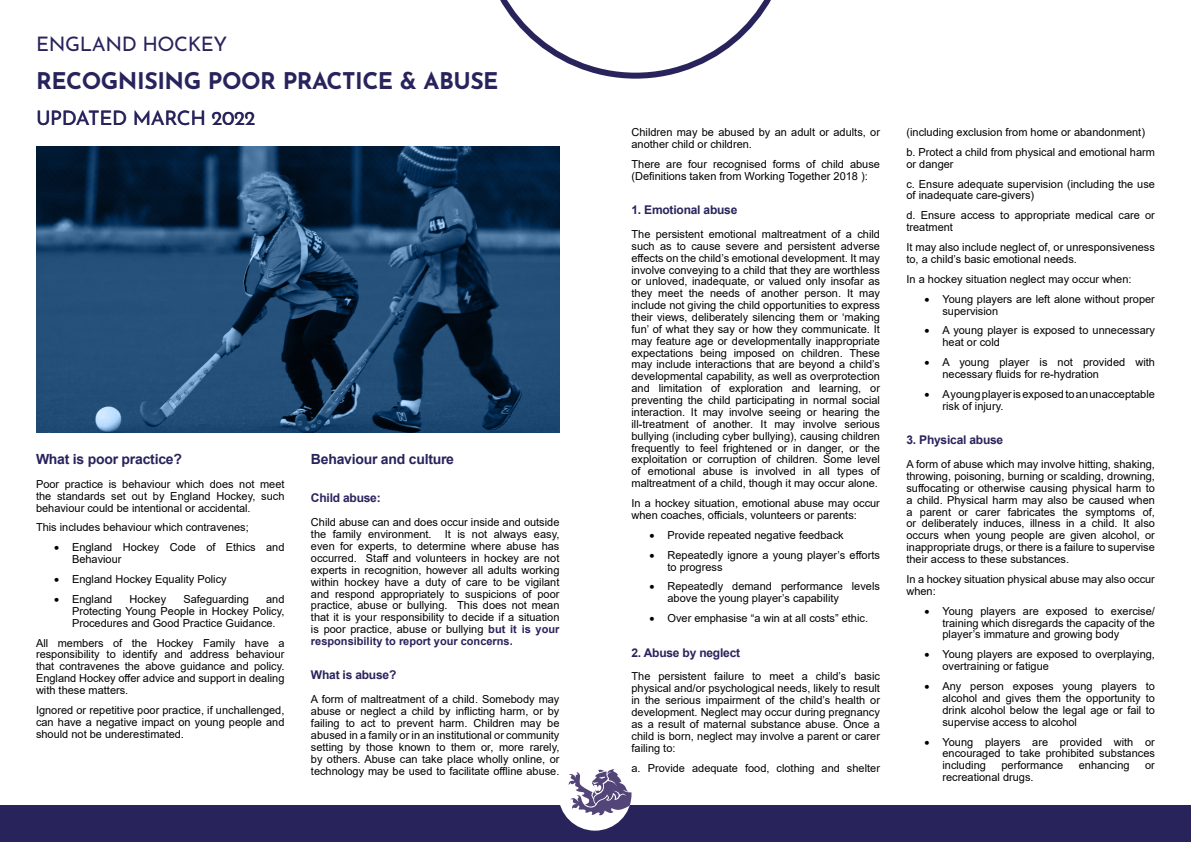
<style>
.page{position:relative;width:1191px;height:842px;background:#fff}
.page>*{position:absolute;margin:0;border:0;box-sizing:border-box;transform-origin:0 0}
.t1{font:700 23px "Josefin Sans";letter-spacing:-.02em;color:#29235c}
.t2{font:20px "Josefin Sans";letter-spacing:-.02em;color:#29235c}
.t3{font:700 14px "Arial";letter-spacing:-.015em;color:#29235c}
.t4{font:700 12px "Arial";letter-spacing:-.015em;color:#29235c}
.t5{font:11px/11.9px "Arial";color:#000}
.s1{font-weight:700;color:#29235c}
</style>
<div class="page">
<div style="left:0;top:806px;width:1191px;height:36px;background:#29235c"></div>
<div style="left:558px;top:758px;width:73px;height:73px;background:#fff;border-radius:50%"></div>
<svg style="left:568px;top:769px;width:63px;height:46px"></svg>
<svg style="left:500px;top:0;width:271px;height:79px"></svg>
<img style="left:36px;top:146px;width:523px;height:286px">
<h2 class="t2" style="left:36px;top:27px;width:193px">ENGLAND HOCKEY</h2>
<h1 class="t1" style="left:36px;top:61px;width:464px">RECOGNISING POOR PRACTICE &amp; ABUSE</h1>
<h2 class="t2" style="left:36px;top:101px;width:221px">UPDATED MARCH 2022</h2>
<p class="t3" style="left:36px;top:449px;width:147px">What is poor practice?</p>
<p class="t5" style="left:36px;top:478px;width:250px;text-align:justify">Poor practice is behaviour which does not meet the standards set out by England Hockey, such behaviour could be intentional or accidental.</p>
<p class="t5" style="left:36px;top:522px;width:214px">This includes behaviour which contravenes;</p>
<p class="t5" style="left:72px;top:541px;width:214px;text-indent:-18px">• England Hockey Code of Ethics and<br>Behaviour</p>
<p class="t5" style="left:54px;top:573px;width:174px">• England Hockey Equality Policy</p>
<p class="t5" style="left:54px;top:593px;width:60px">• England</p>
<p class="t5" style="left:130px;top:593px;width:38px">Hockey</p>
<p class="t5" style="left:183px;top:593px;width:67px">Safeguarding</p>
<p class="t5" style="left:72px;top:593px;width:214px;text-align:justify;text-indent:194px">and Protecting Young People in Hockey Policy, Procedures and Good Practice Guidance.</p>
<p class="t5" style="left:36px;top:637px;width:250px;text-align:justify">All members of the Hockey Family have a responsibility to identify and address behaviour that contravenes the above guidance and policy.<br>England Hockey offer advice and support in dealing with these matters.</p>
<p class="t5" style="left:36px;top:704px;width:250px;text-align:justify">Ignored or repetitive poor practice, if unchallenged, can have a negative impact on young people and should not be underestimated.</p>
<p class="t3" style="left:311px;top:449px;width:145px">Behaviour and culture</p>
<p class="t4" style="left:311px;top:490px;width:71px">Child abuse:</p>
<p class="t5" style="left:311px;top:516px;width:250px;text-align:justify">Child abuse can and does occur inside and outside the family environment. It is not always easy, even for experts, to determine where abuse has occurred. Staff and volunteers in hockey are not experts in recognition, however all adults working within hockey have a duty of care to be vigilant and respond appropriately to suspicions of poor practice, abuse or bullying. This does not mean that it is your responsibility to decide if a situation is poor practice, abuse or bullying <span class="s1">but it is your responsibility to report your concerns.</span></p>
<p class="t4" style="left:311px;top:667px;width:87px">What is abuse?</p>
<p class="t5" style="left:311px;top:693px;width:250px;text-align:justify">A form of maltreatment of a child. Somebody may abuse or neglect a child by inflicting harm, or by failing to act to prevent harm. Children may be abused in a family or in an institutional or community setting by those known to them or, more rarely, by others. Abuse can take place wholly online, or technology may be used to facilitate offline abuse.</p>
<p class="t5" style="left:631px;top:126px;width:250px">Children may be abused by an adult or adults, or another child or children.</p>
<p class="t5" style="left:631px;top:158px;width:250px">There are four recognised forms of child abuse (Definitions taken from Working Together 2018 ):</p>
<p class="t4" style="left:631px;top:201px;width:107px">1. Emotional abuse</p>
<p class="t5" style="left:631px;top:228px;width:250px;text-align:justify">The persistent emotional maltreatment of a child such as to cause severe and persistent adverse effects on the child’s emotional development. It may involve conveying to a child that they are worthless or unloved, inadequate, or valued only insofar as they meet the needs of another person. It may include not giving the child opportunities to express their views, deliberately silencing them or ‘making fun’ of what they say or how they communicate. It may feature age or developmentally inappropriate expectations being imposed on children. These may include interactions that are beyond a child’s developmental capability, as well as overprotection and limitation of exploration and learning, or preventing the child participating in normal social interaction. It may involve seeing or hearing the ill-treatment of another. It may involve serious bullying (including cyber bullying), causing children frequently to feel frightened or in danger, or the exploitation or corruption of children. Some level of emotional abuse is involved in all types of maltreatment of a child, though it may occur alone.</p>
<p class="t5" style="left:631px;top:497px;width:250px">In a hockey situation, emotional abuse may occur when coaches, officials, volunteers or parents:</p>
<p class="t5" style="left:649px;top:529px;width:196px">• Provide repeated negative feedback</p>
<p class="t5" style="left:667px;top:549px;width:214px;text-indent:-18px">• Repeatedly ignore a young player’s efforts to progress</p>
<p class="t5" style="left:667px;top:580px;width:214px;text-indent:-18px">• Repeatedly demand performance levels above the young player’s capability</p>
<p class="t5" style="left:649px;top:612px;width:220px">• Over emphasise “a win at all costs” ethic.</p>
<p class="t4" style="left:631px;top:644px;width:110px">2. Abuse by neglect</p>
<p class="t5" style="left:631px;top:671px;width:250px;text-align:justify">The persistent failure to meet a child’s basic physical and/or psychological needs, likely to result in the serious impairment of the child’s health or development. Neglect may occur during pregnancy as a result of maternal substance abuse. Once a child is born, neglect may involve a parent or carer failing to:</p>
<p class="t5" style="left:631px;top:762px;width:250px">a. Provide adequate food, clothing and shelter</p>
<p class="t5" style="left:906px;top:122px;width:250px;line-height:19.9px">(including exclusion from home or abandonment) b. Protect a child from physical and emotional harm</p>
<p class="t5" style="left:906px;top:154px;width:250px;line-height:19.9px">or danger<br>c. Ensure adequate supervision (including the use</p>
<p class="t5" style="left:906px;top:186px;width:250px;line-height:19.9px">of inadequate care-givers)<br>d. Ensure access to appropriate medical care or</p>
<p class="t5" style="left:906px;top:217px;width:250px;line-height:19.9px">treatment<br>It may also include neglect of, or unresponsiveness</p>
<p class="t5" style="left:906px;top:249px;width:226px;line-height:19.9px">to, a child’s basic emotional needs.<br>In a hockey situation neglect may occur when:</p>
<p class="t5" style="left:942px;top:293px;width:214px;text-indent:-18px">• Young players are left alone without proper supervision</p>
<p class="t5" style="left:942px;top:325px;width:214px;text-indent:-18px">• A young player is exposed to unnecessary heat or cold</p>
<p class="t5" style="left:942px;top:356px;width:214px;text-indent:-18px">• A young player is not provided with necessary fluids for re-hydration</p>
<p class="t5" style="left:942px;top:388px;width:214px;text-indent:-18px">• A young player is exposed to an unacceptable risk of injury.</p>
<p class="t4" style="left:906px;top:432px;width:98px">3. Physical abuse</p>
<p class="t5" style="left:906px;top:458px;width:250px;text-align:justify">A form of abuse which may involve hitting, shaking, throwing, poisoning, burning or scalding, drowning, suffocating or otherwise causing physical harm to a child. Physical harm may also be caused when a parent or carer fabricates the symptoms of, or deliberately induces, illness in a child. It also occurs when young people are given alcohol, or inappropriate drugs, or there is a failure to supervise their access to these substances.</p>
<p class="t5" style="left:906px;top:573px;width:250px">In a hockey situation physical abuse may also occur when:</p>
<p class="t5" style="left:942px;top:605px;width:214px;text-align:justify;text-indent:-18px">• Young players are exposed to exercise/ training which disregards the capacity of the player’s immature and growing body</p>
<p class="t5" style="left:942px;top:648px;width:214px;text-indent:-18px">• Young players are exposed to overplaying, overtraining or fatigue</p>
<p class="t5" style="left:942px;top:680px;width:214px;text-align:justify;text-indent:-18px">• Any person exposes young players to alcohol and gives them the opportunity to drink alcohol below the legal age or fail to supervise access to alcohol</p>
<p class="t5" style="left:942px;top:736px;width:214px;text-align:justify;text-indent:-18px">• Young players are provided with or encouraged to take prohibited substances including</p>
<p class="t5" style="left:1001px;top:759px;width:63px">performance</p>
<p class="t5" style="left:1078px;top:759px;width:52px">enhancing</p>
<p class="t5" style="left:1145px;top:759px;width:11px">or</p>
<p class="t5" style="left:942px;top:771px;width:93px">recreational drugs.</p>
</div>
